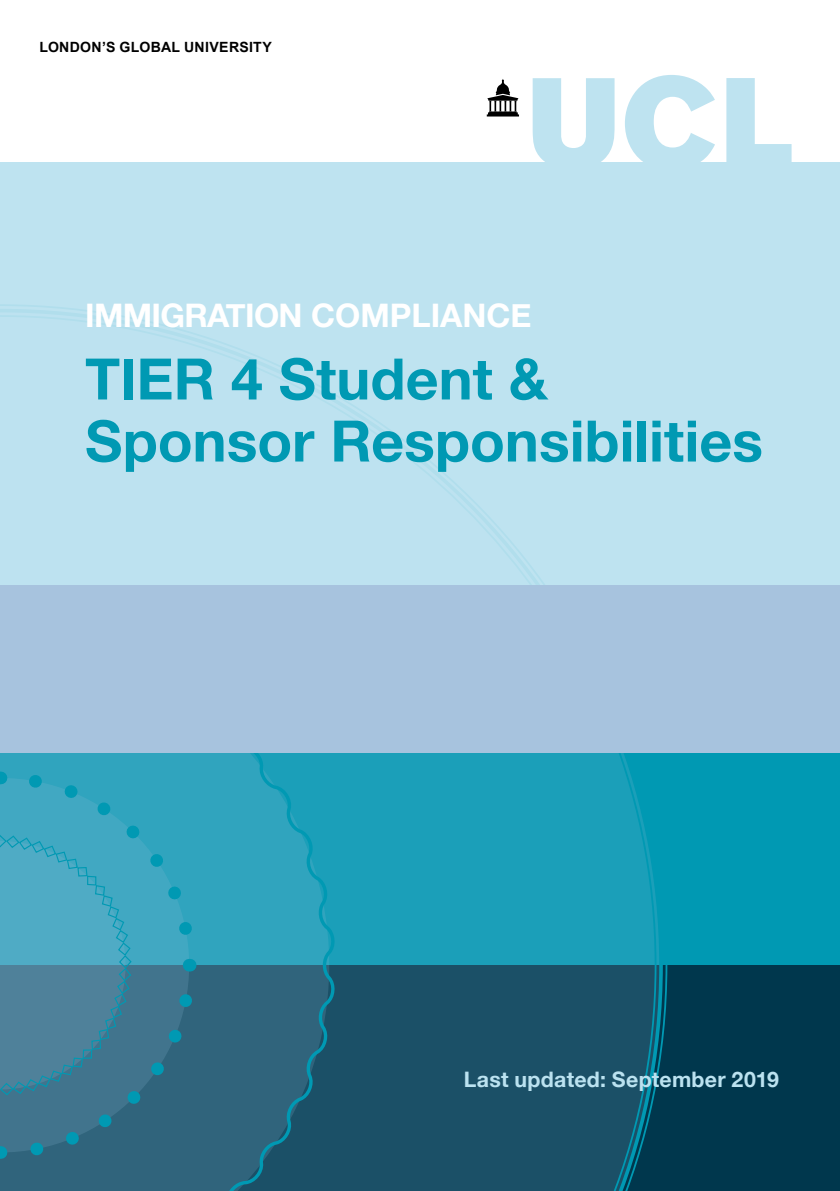
<style>
.page{position:relative;width:840px;height:1191px;background:#fff}
.page>*{position:absolute;margin:0;border:0;box-sizing:border-box;transform-origin:0 0}
.t1{font:700 57.2px/62px "Helvetica Neue";color:#0099b3}
.t2{font:700 32.4px "Helvetica Neue";letter-spacing:-.02em;color:#fff}
.t3{font:700 21.4px "Helvetica Neue";letter-spacing:.01em;color:#bbe2f0}
.t4{font:700 14px "Arial";letter-spacing:.02em;color:#000}
</style>
<div class="page">
<div style="left:0;top:753px;width:839px;height:438px;background:#0099b3"></div>
<div style="left:0;top:965px;width:839px;height:226px;background:#00374d"></div>
<svg style="left:338px;top:753px;width:318px;height:438px;background:#1a768e"></svg>
<svg style="left:0;top:753px;width:338px;height:438px;background:#2a7f98"></svg>
<svg style="left:0;top:765px;width:202px;height:398px;background:#3d8da7"></svg>
<div style="left:0;top:19px;width:839px;height:566px;background:#bbe2f0"></div>
<svg style="left:0;top:19px;width:839px;height:143px;background:#f8fcfd"></svg>
<svg style="left:486px;top:79px;width:32px;height:37px"></svg>
<div style="left:0;top:585px;width:839px;height:168px;background:#a7c3de"></div>
<p class="t4" style="left:39px;top:38px;width:234px">LONDON’S GLOBAL UNIVERSITY</p>
<p class="t2" style="left:85px;top:290px;width:447px">IMMIGRATION COMPLIANCE</p>
<p class="t1" style="left:85px;top:349px;width:679px">TIER 4 Student &amp;<br>Sponsor Responsibilities</p>
<p class="t3" style="left:463px;top:1062px;width:316px">Last updated: September 2019</p>
</div>
